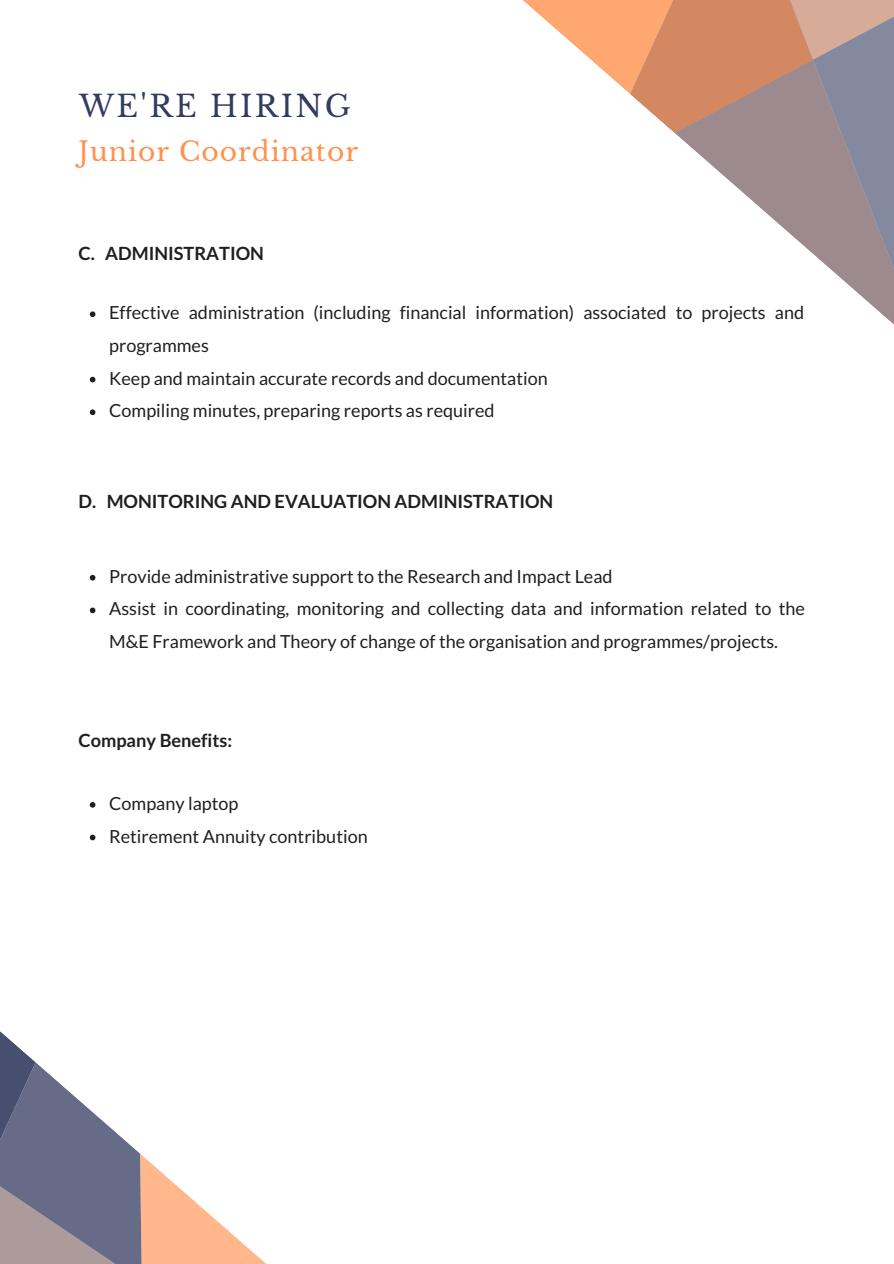
<style>
.page{position:relative;width:894px;height:1264px;background:#fff}
.page>*{position:absolute;margin:0;border:0;box-sizing:border-box;transform-origin:0 0}
.t1{font:29.85px "Libre Baskerville";letter-spacing:.08em;color:#323b60}
.t2{font:26.55px "Libre Baskerville";letter-spacing:.04em;color:#ff914d}
.t3{font:700 18.15px "Lato";color:#1f1f1f}
.t4{font:18px/32.7px "Lato";color:#1f1f1f}
</style>
<div class="page">
<svg style="left:723px;top:175px;width:32px;height:28px"></svg>
<svg style="left:755px;top:101px;width:138px;height:223px"></svg>
<svg style="left:638px;top:101px;width:239px;height:74px;fill:#9c8a8e"></svg>
<svg style="left:523px;top:0;width:370px;height:101px"></svg>
<svg style="left:0;top:1031px;width:265px;height:232px"></svg>
<svg style="left:90px;top:311px;width:5px;height:6px"></svg>
<svg style="left:90px;top:377px;width:5px;height:5px"></svg>
<svg style="left:90px;top:409px;width:5px;height:6px"></svg>
<svg style="left:90px;top:575px;width:5px;height:5px"></svg>
<svg style="left:90px;top:607px;width:5px;height:6px"></svg>
<svg style="left:90px;top:802px;width:5px;height:5px"></svg>
<svg style="left:90px;top:834px;width:5px;height:6px"></svg>
<p class="t1" style="left:79px;top:88px;width:273px">WE'RE HIRING</p>
<p class="t2" style="left:78px;top:136px;width:281px">Junior Coordinator</p>
<p class="t3" style="left:78px;top:242px;width:187px">C. ADMINISTRATION</p>
<p class="t4" style="left:109px;top:296px;width:696px">Effective administration (including financial information) associated to projects and programmes</p>
<p class="t4" style="left:109px;top:361px;width:440px">Keep and maintain accurate records and documentation</p>
<p class="t4" style="left:109px;top:394px;width:387px">Compiling minutes, preparing reports as required</p>
<p class="t3" style="left:78px;top:490px;width:476px">D. MONITORING AND EVALUATION ADMINISTRATION</p>
<p class="t4" style="left:109px;top:559px;width:505px">Provide administrative support to the Research and Impact Lead</p>
<p class="t4" style="left:109px;top:592px;width:697px">Assist in coordinating, monitoring and collecting data and information related to the<br>M&amp;E Framework and Theory of change of the organisation and programmes/projects.</p>
<p class="t3" style="left:78px;top:729px;width:155px">Company Benefits:</p>
<p class="t4" style="left:109px;top:786px;width:131px">Company laptop</p>
<p class="t4" style="left:109px;top:819px;width:260px">Retirement Annuity contribution</p>
</div>
